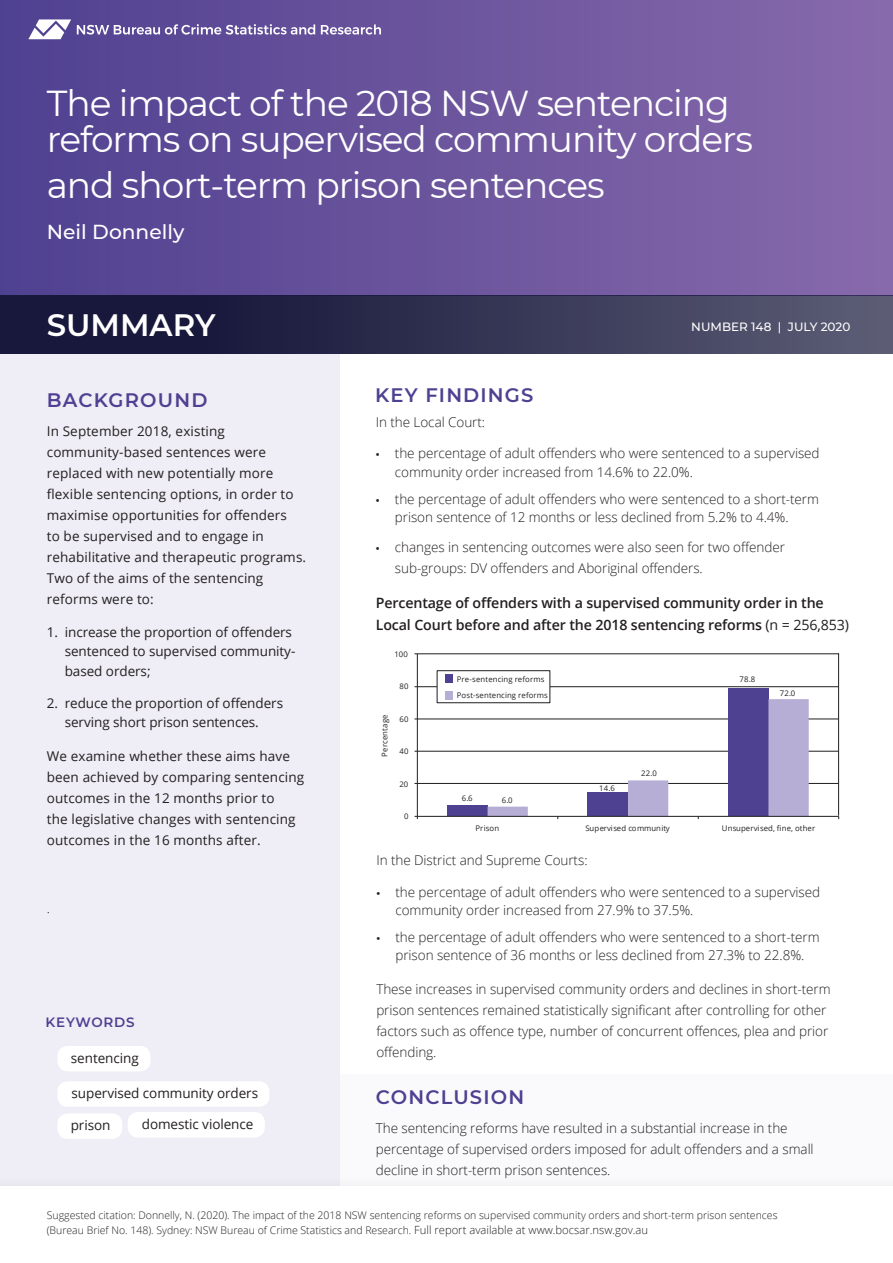
<style>
.page{position:relative;width:893px;height:1263px;background:#fff}
.page>*{position:absolute;margin:0;border:0;box-sizing:border-box;transform-origin:0 0}
.t1{font:36px/36px "Montserrat";letter-spacing:-.03em;color:#fff}
.Summary{font:600 30.9px "Montserrat";color:#fff}
.Author{font:500 20.25px "Montserrat";color:#fff}
.t2{font:600 19.5px "Montserrat";letter-spacing:.06em;color:#4f4091}
._2-Col_-_Figure_labe{font:600 14.25px/22.5px "Open Sans";letter-spacing:-.01em;color:#231f20}
.Body_Right{font:300 13.5px/21px "Open Sans";letter-spacing:-.005em;color:#231f20}
.Body_left{font:13.5px/21px "Open Sans";letter-spacing:.01em;color:#231f20}
.t3{font:600 13.5px "Montserrat";letter-spacing:.06em;color:#4f4091}
.Body_left-2{font:300 13.5px "Open Sans";color:#231f20}
.Number_and_Month{font:500 12px "Montserrat";color:#fff}
.Citation{font:300 10.5px/15px "Open Sans";color:#231f20}
.t4{font:7.8px/16.2px "Open Sans";letter-spacing:.015em;color:#231f20}
.s1{font-family:"Myriad Pro";font-weight:400}
.s2{font-weight:400}
.s3{font-size:11.25px}
</style>
<div class="page">
<div style="left:0;top:354px;width:340px;height:833px;background:#efedf6"></div>
<div style="left:340px;top:1074px;width:553px;height:113px;background:#fafafc"></div>
<div style="left:0;top:1174px;width:893px;height:89px;background:#231f20;opacity:.04"></div>
<div style="left:0;top:1186px;width:893px;height:77px;background:#fff"></div>
<div style="left:0;top:0;width:893px;height:296px;background:linear-gradient(to right,#4f4190,#886aac)"></div>
<svg style="left:77px;top:24px;width:238px;height:11px"></svg>
<svg style="left:321px;top:24px;width:60px;height:11px"></svg>
<svg style="left:28px;top:19px;width:43px;height:20px"></svg>
<div style="left:0;top:296px;width:893px;height:58px;background:linear-gradient(to right,#0b0c31,#595a73)"></div>
<div style="left:57px;top:1046px;width:93px;height:25px;background:#fff;border-radius:10px"></div>
<div style="left:57px;top:1081px;width:212px;height:26px;background:#fff;border-radius:10px"></div>
<div style="left:57px;top:1113px;width:65px;height:26px;background:#fff;border-radius:10px"></div>
<div style="left:128px;top:1112px;width:137px;height:25px;background:#fff;border-radius:10px"></div>
<hr style="left:417px;top:653px;width:422px;height:1px;background:#211e1e">
<hr style="left:417px;top:686px;width:422px;height:1px;background:#211e1e">
<hr style="left:417px;top:719px;width:422px;height:1px;background:#211e1e">
<hr style="left:417px;top:751px;width:422px;height:1px;background:#211e1e">
<hr style="left:417px;top:783px;width:422px;height:1px;background:#211e1e">
<div style="left:447px;top:805px;width:41px;height:11px;background:#4f4191"></div>
<div style="left:728px;top:688px;width:40px;height:128px;background:#4f4191"></div>
<hr style="left:417px;top:654px;width:1px;height:162px;background:#211e1e">
<hr style="left:417px;top:816px;width:422px;height:1px;background:#211e1e">
<svg style="left:488px;top:699px;width:321px;height:120px"></svg>
<div style="left:437px;top:671px;width:113px;height:32px;background:#fff"></div>
<div style="left:437px;top:670px;width:113px;height:33px;border:1px solid #211e1e"></div>
<div style="left:445px;top:675px;width:8px;height:8px;background:#4f4191"></div>
<div style="left:445px;top:691px;width:8px;height:8px;background:#b6aed5"></div>
<hr style="left:838px;top:653px;width:1px;height:163px;background:#211e1e">
<h1 class="t1" style="left:47px;top:84px;width:708px">The impact of the 2018 NSW sentencing reforms on supervised community orders</h1>
<h1 class="t1" style="left:47px;top:166px;width:559px">and short-term prison sentences</h1>
<p class="Author" style="left:47px;top:218px;width:139px">Neil Donnelly</p>
<p class="Summary" style="left:47px;top:303px;width:170px">SUMMARY</p>
<h2 class="t2" style="left:47px;top:386px;width:162px">BACKGROUND</h2>
<p class="Body_left" style="left:47px;top:421px;width:261px">In September 2018, existing community-based sentences were replaced with new potentially more flexible sentencing options, in order to maximise opportunities for offenders<br>to be supervised and to engage in rehabilitative and therapeutic programs.<br>Two of the aims of the sentencing reforms were to:</p>
<p class="Body_left" style="left:65px;top:622px;width:232px;line-height:19.5px;text-indent:-18px">1. increase the proportion of offenders sentenced to supervised community&shy;based orders;</p>
<p class="Body_left" style="left:47px;top:693px;width:238px;line-height:19.5px;text-align:center">2. reduce the proportion of offenders serving short prison sentences.</p>
<p class="Body_left" style="left:47px;top:745px;width:259px">We examine whether these aims have been achieved by comparing sentencing outcomes in the 12 months prior to<br>the legislative changes with sentencing outcomes in the 16 months after.</p>
<h2 class="t2" style="left:375px;top:381px;width:160px">KEY FINDINGS</h2>
<p class="Number_and_Month" style="left:691px;top:318px;width:161px">NUMBER 148 | JULY 2020</p>
<p class="Body_Right" style="left:376px;top:411px;width:111px">In the Local Court:</p>
<p class="Body_Right" style="left:395px;top:444px;width:426px;line-height:18.5px;text-indent:-19px"><span class="s1">•</span> the percentage of adult offenders who were sentenced to a supervised community order increased from 14.6% to 22.0%.</p>
<p class="Body_Right" style="left:395px;top:489px;width:426px;line-height:18.5px;text-indent:-19px"><span class="s1">•</span> the percentage of adult offenders who were sentenced to a short-term prison sentence of 12 months or less declined from 5.2% to 4.4%.</p>
<p class="Body_Right" style="left:395px;top:536px;width:392px;text-indent:-19px"><span class="s1">•</span> changes in sentencing outcomes were also seen for two offender sub-groups: DV offenders and Aboriginal offenders.</p>
<p class="_2-Col_-_Figure_labe" style="left:376px;top:591px;width:475px">Percentage of offenders with a supervised community order in the<br>Local Court before and after the 2018 sentencing reforms <span class="s2">(n = 256,853)</span></p>
<p class="t4" style="left:395px;top:646px;width:15px">100</p>
<p class="t4" style="left:399px;top:678px;width:11px">80</p>
<p class="t4" style="left:376px;top:756px;width:43px;rotate:-90deg">Percentage</p>
<p class="t4" style="left:399px;top:710px;width:11px">60</p>
<p class="t4" style="left:399px;top:743px;width:11px">40</p>
<p class="t4" style="left:399px;top:775px;width:10px">20</p>
<p class="t4" style="left:404px;top:808px;width:6px">0</p>
<p class="t4" style="left:457px;top:670px;width:93px">Pre-sentencing reforms<br>Post-sentencing reforms</p>
<p class="t4" style="left:462px;top:790px;width:12px">6.6</p>
<p class="t4" style="left:502px;top:792px;width:12px">6.0</p>
<p class="t4" style="left:599px;top:780px;width:17px">14.6</p>
<p class="t4" style="left:641px;top:765px;width:17px">22.0</p>
<p class="t4" style="left:740px;top:671px;width:17px">78.8</p>
<p class="t4" style="left:780px;top:685px;width:17px">72.0</p>
<p class="t4" style="left:476px;top:819px;width:25px">Prison</p>
<p class="t4" style="left:585px;top:819px;width:86px">Supervised community</p>
<p class="t4" style="left:722px;top:819px;width:95px">Unsupervised, fine, other</p>
<p class="Body_Right" style="left:376px;top:849px;width:213px">In the District and Supreme Courts:</p>
<p class="Body_Right" style="left:395px;top:882px;width:426px;line-height:18.5px;text-indent:-19px"><span class="s1">•</span> the percentage of adult offenders who were sentenced to a supervised community order increased from 27.9% to 37.5%.</p>
<p class="Body_Right" style="left:376px;top:927px;width:445px;line-height:18.5px;text-align:center"><span class="s1">•</span> the percentage of adult offenders who were sentenced to a short-term prison sentence of 36 months or less declined from 27.3% to 22.8%.</p>
<p class="Body_Right" style="left:376px;top:978px;width:456px">These increases in supervised community orders and declines in short-term prison sentences remained statistically significant after controlling for other factors such as offence type, number of concurrent offences, plea and prior offending.</p>
<p class="Body_left-2" style="left:47px;top:899px;width:5px">.</p>
<p class="t3" style="left:46px;top:1012px;width:91px">KEYWORDS</p>
<p class="Body_left" style="left:71px;top:1047px;width:69px">sentencing</p>
<p class="Body_left" style="left:72px;top:1082px;width:188px">supervised community orders</p>
<p class="Body_left" style="left:71px;top:1114px;width:41px">prison</p>
<p class="Body_left" style="left:142px;top:1113px;width:113px">domestic violence</p>
<h2 class="t2" style="left:376px;top:1083px;width:150px">CONCLUSION</h2>
<p class="Body_Right" style="left:376px;top:1117px;width:439px">The sentencing reforms have resulted in a substantial increase in the percentage of supervised orders imposed for adult offenders and a small decline in short-term prison sentences.</p>
<p class="Citation" style="left:47px;top:1208px;width:732px">Suggested citation: Donnelly, N. (2020). The impact of the 2018 NSW sentencing reforms on supervised community orders and short-term prison sentences (Bureau Brief No. 148). Sydney: NSW Bureau of Crime Statistics and Research. <span class="s3">Full report available at www.bocsar.nsw.gov.au</span></p>
</div>
